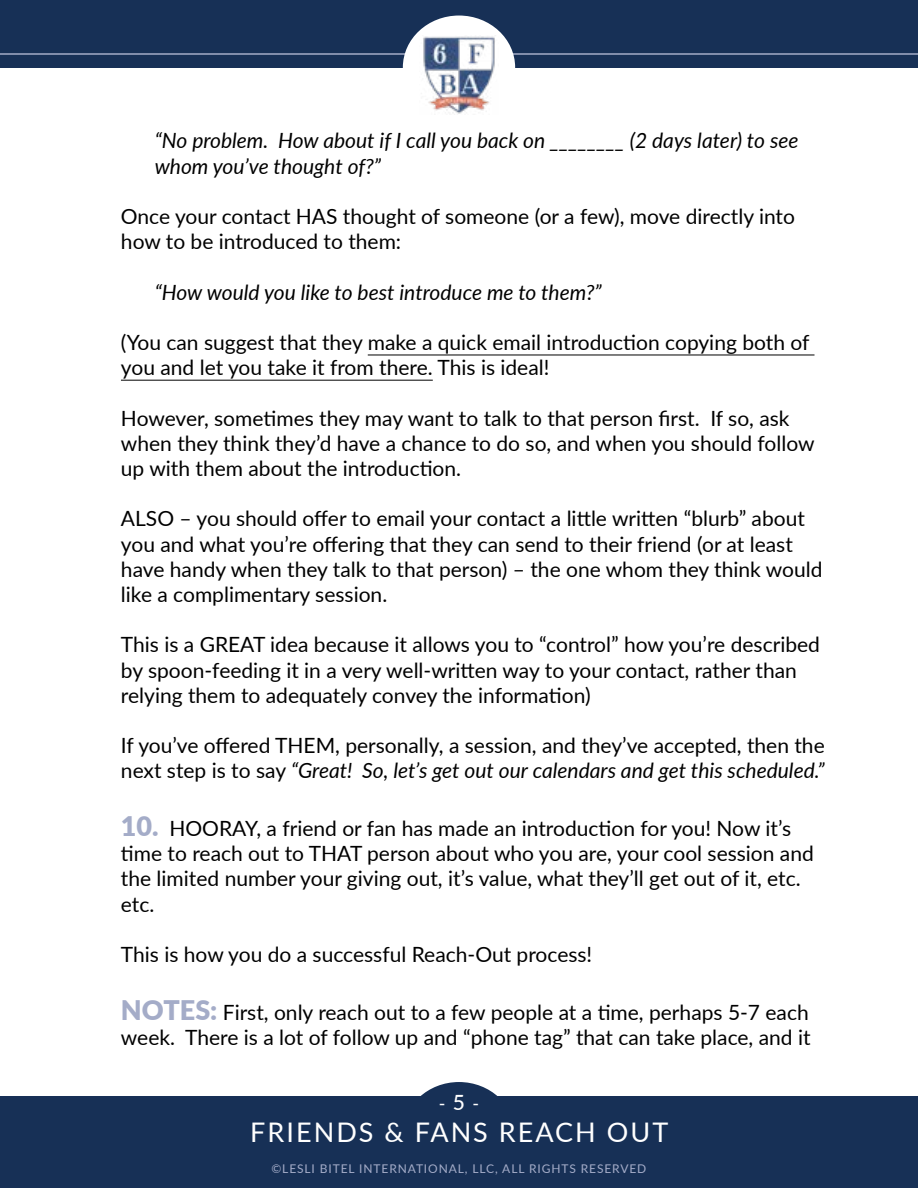
<style>
.page{position:relative;width:918px;height:1188px;background:#fff}
.page>*{position:absolute;margin:0;border:0;box-sizing:border-box;transform-origin:0 0}
.t1{font:27px "Lato";letter-spacing:.075em;color:#fff}
.t2{font:21px/25.2px "Lato";color:#000}
.t3{font:italic 21px/25.2px "Lato";color:#000}
.t4{font:18px "Lato";color:#fff}
.t5{font:12px "Lato";letter-spacing:.075em;color:#a4acc8}
.s1{font-style:italic}
.s2{font-weight:900;font-size:27px;color:#a4acc8}
.s3{font-weight:500;font-size:21px}
</style>
<div class="page">
<div style="left:0;top:1096px;width:918px;height:92px;background:#173056"></div>
<div style="left:0;top:0;width:918px;height:68px;background:#173056"></div>
<div style="left:403px;top:1082px;width:112px;height:104px;background:#173056;border-radius:50%"></div>
<hr style="left:0;top:53px;width:918px;height:2px;background:#a4acc8">
<div style="left:403px;top:16px;width:112px;height:103px;background:#fff;border-radius:50%"></div>
<img style="left:423px;top:36px;width:72px;height:78px">
<hr style="left:368px;top:355px;width:447px;height:1px;background:#000">
<hr style="left:121px;top:380px;width:312px;height:1px;background:#000">
<p class="t3" style="left:155px;top:127px;width:645px">“No problem. How about if I call you back on ________ (2 days later) to see whom you’ve thought of?”</p>
<p class="t2" style="left:121px;top:203px;width:676px">Once your contact HAS thought of someone (or a few), move directly into how to be introduced to them:</p>
<p class="t3" style="left:155px;top:279px;width:449px">“How would you like to best introduce me to them?”</p>
<p class="t2" style="left:121px;top:329px;width:690px">(You can suggest that they make a quick email introduction copying both of you and let you take it from there. This is ideal!</p>
<p class="t2" style="left:121px;top:405px;width:695px">However, sometimes they may want to talk to that person first. If so, ask when they think they’d have a chance to do so, and when you should follow up with them about the introduction.</p>
<p class="t2" style="left:121px;top:505px;width:703px">ALSO – you should offer to email your contact a little written “blurb” about you and what you’re offering that they can send to their friend (or at least have handy when they talk to that person) – the one whom they think would like a complimentary session.</p>
<p class="t2" style="left:121px;top:631px;width:701px">This is a GREAT idea because it allows you to “control” how you’re described by spoon-feeding it in a very well-written way to your contact, rather than relying them to adequately convey the information)</p>
<p class="t2" style="left:121px;top:732px;width:705px">If you’ve offered THEM, personally, a session, and they’ve accepted, then the next step is to say <span class="s1">“Great! So, let’s get out our calendars and get this scheduled.”</span></p>
<p class="t2" style="left:121px;top:815px;width:694px"><span class="s2">10.</span> HOORAY, a friend or fan has made an introduction for you! Now it’s time to reach out to THAT person about who you are, your cool session and the limited number your giving out, it’s value, what they’ll get out of it, etc. etc.</p>
<p class="t2" style="left:121px;top:941px;width:473px">This is how you do a successful Reach-Out process!</p>
<p class="t2" style="left:121px;top:999px;width:691px"><span class="s2">NOTES:</span> First, only reach out to a few people at a time, perhaps 5-7 each week. There is a lot of follow up and “phone tag” that can take place, and it</p>
<p class="t4" style="left:439px;top:1090px;width:42px">- <span class="s3">5</span> -</p>
<p class="t1" style="left:250px;top:1113px;width:419px">FRIENDS &amp; FANS REACH OUT</p>
<p class="t5" style="left:271px;top:1160px;width:376px">©LESLI BITEL INTERNATIONAL, LLC, ALL RIGHTS RESERVED</p>
</div>
